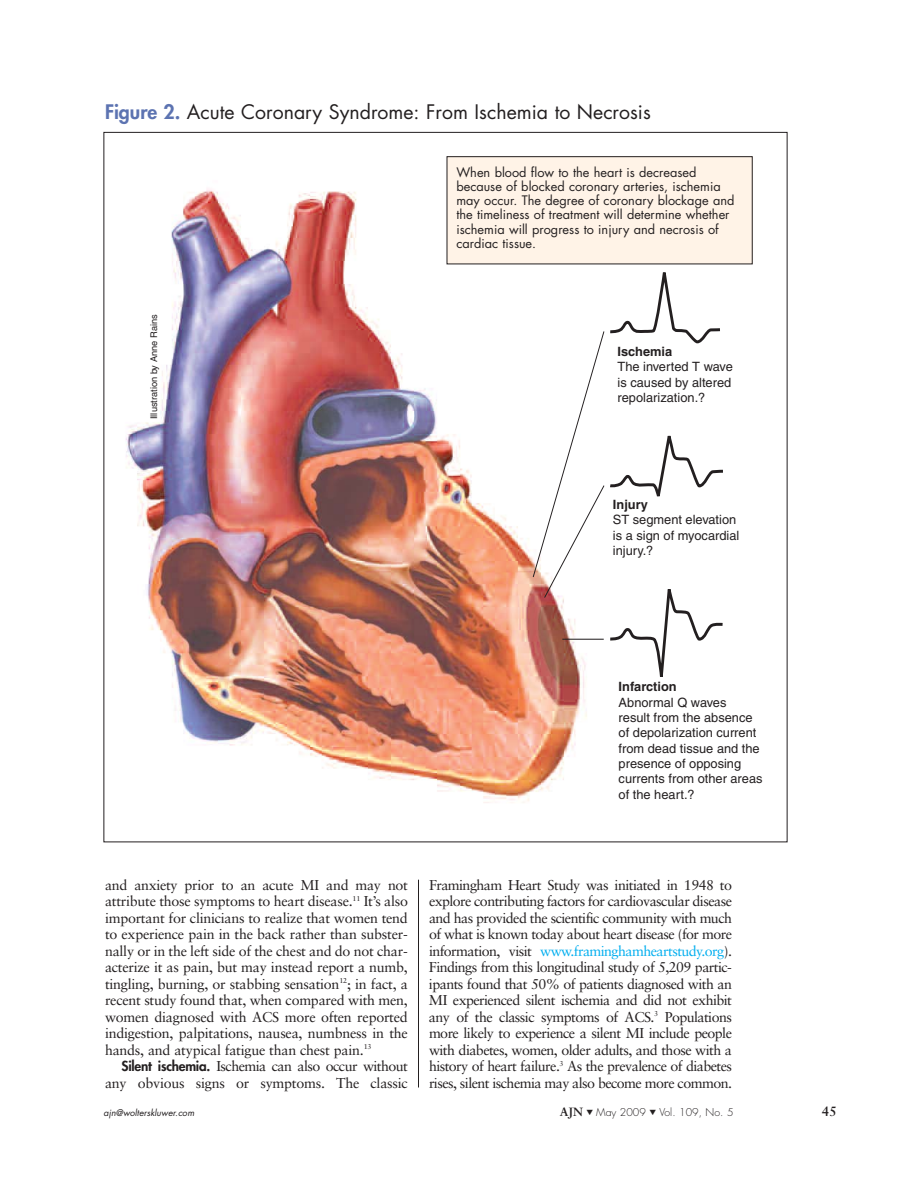
<style>
.page{position:relative;width:918px;height:1188px;background:#fff}
.page>*{position:absolute;margin:0;border:0;box-sizing:border-box;transform-origin:0 0}
.t1{font:19.5px "Futura";color:#231f20}
.t2{font:14.25px/16.5px "Sabon";letter-spacing:-.015em;color:#231f20;text-align:justify}
.t3{font:700 13.5px "Sabon";color:#231f20}
.t4{font:12.9px/15.5px "Helvetica";color:#231f20}
.t5{font:700 12.9px "Helvetica";color:#231f20}
.t6{font:12.75px/14.2px "Futura";color:#231f20}
.t7{font:300 10.5px "Futura";color:#231f20}
.t8{font:9.3px "Helvetica";color:#231f20}
.t9{font:italic 9px "Futura";color:#231f20}
.s1{font-weight:800;color:#5c73b1}
.s2{font-family:"Futura";font-weight:800;font-size:13.5px}
.s3{color:#00aeef}
.s4{font-family:"Sabon";font-weight:700;font-size:12px}
</style>
<div class="page">
<hr style="left:418px;top:880px;width:1px;height:208px;background:#231f20">
<img style="left:125px;top:156px;width:483px;height:647px">
<svg style="left:532px;top:273px;width:191px;height:467px"></svg>
<hr style="left:562px;top:639px;width:42px;height:1px;background:#231f20">
<div style="left:447px;top:157px;width:305px;height:107px;background:#fff3e7"></div>
<div style="left:447px;top:156px;width:306px;height:108px;border:1px solid #231f20"></div>
<h1 class="t1" style="left:105px;top:103px;width:547px"><span class="s1">Figure 2.</span> Acute Coronary Syndrome: From Ischemia to Necrosis</h1>
<p class="t8" style="left:151px;top:419px;width:106px;rotate:-90deg">Illustration by Anne Rains</p>
<p class="t6" style="left:456px;top:166px;width:280px">When blood flow to the heart is decreased because of blocked coronary arteries, ischemia may occur. The degree of coronary blockage and the timeliness of treatment will determine whether ischemia will progress to injury and necrosis of cardiac tissue.</p>
<p class="t5" style="left:618px;top:347px;width:56px">Ischemia</p>
<p class="t4" style="left:618px;top:360px;width:117px">The inverted T wave is caused by altered repolarization.?</p>
<p class="t5" style="left:613px;top:500px;width:37px">Injury</p>
<p class="t4" style="left:613px;top:513px;width:128px">ST segment elevation is a sign of myocardial injury.?</p>
<p class="t5" style="left:619px;top:682px;width:60px">Infarction</p>
<p class="t4" style="left:619px;top:696px;width:145px">Abnormal Q waves<br>result from the absence of depolarization current from dead tissue and the presence of opposing currents from other areas of the heart.?</p>
<p class="t2" style="left:105px;top:878px;width:305px">and anxiety prior to an acute MI and may not attribute those symptoms to heart disease.<sup>11</sup> It’s also important for clinicians to realize that women tend to experience pain in the back rather than subster&shy;nally or in the left side of the chest and do not char&shy;acterize it as pain, but may instead report a numb, tingling, burning, or stabbing sensation<sup>12</sup>; in fact, a recent study found that, when compared with men, women diagnosed with ACS more often reported indigestion, palpitations, nausea, numbness in the hands, and atypical fatigue than chest pain.<sup>13</sup></p>
<p class="t2" style="left:105px;top:1059px;width:304px;text-align:right"><span class="s2">Silent ischemia.</span> Ischemia can also occur without any obvious signs or symptoms. The classic</p>
<p class="t2" style="left:429px;top:878px;width:305px">Framingham Heart Study was initiated in 1948 to explore contributing factors for cardiovascular disease and has provided the scientific community with much of what is known today about heart disease (for more information, visit <span class="s3">www.framinghamheartstudy.org</span>).<br>Findings from this longitudinal study of 5,209 partic&shy;ipants found that 50% of patients diagnosed with an MI experienced silent ischemia and did not exhibit any of the classic symptoms of ACS.<sup>3</sup> Populations more likely to experience a silent MI include people with diabetes, women, older adults, and those with a history of heart failure.<sup>3</sup> As the prevalence of diabetes rises, silent ischemia may also become more common.</p>
<p class="t9" style="left:104px;top:1109px;width:92px">ajn@wolterskluwer.com</p>
<p class="t7" style="left:560px;top:1107px;width:175px"><span class="s4">AJN</span> ▼ May 2009 ▼ Vol. 109, No. 5</p>
<p class="t3" style="left:822px;top:1106px;width:17px">45</p>
</div>
